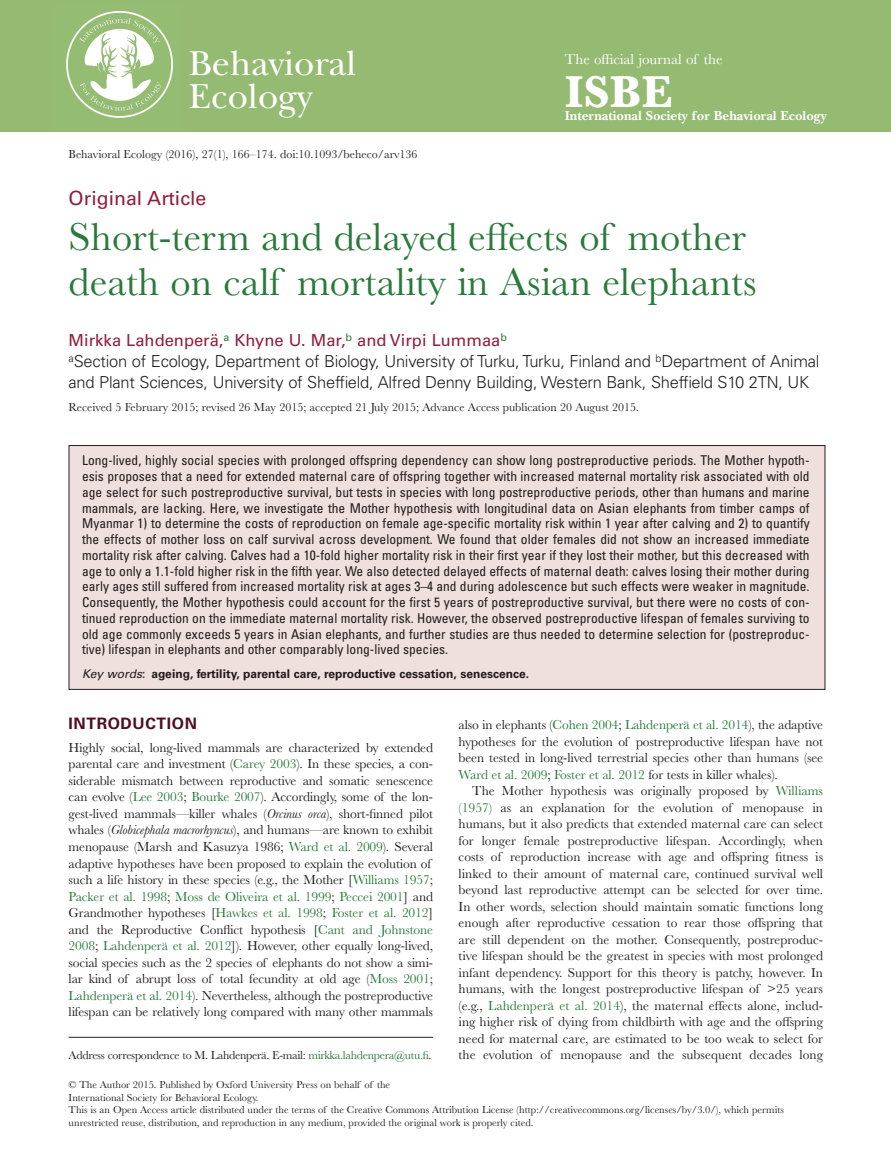
<style>
.page{position:relative;width:891px;height:1175px;background:#fff}
.page>*{position:absolute;margin:0;border:0;box-sizing:border-box;transform-origin:0 0}
.t1{font:700 46.35px "Baskerville MT Std";color:#fff}
.t2{font:40.5px/45px "Baskerville MT Std";color:#2a7a3b}
.t3{font:36.15px/33px "New Baskerville Std";color:#fff}
.t4{font:19.5px "Univers LT Std";color:#921d3a}
.t5{font:300 16.5px/21px "Univers LT Std";letter-spacing:-.015em;color:#231f20}
.t6{font:700 15.75px "Univers LT Std";letter-spacing:.04em;color:#510f1b}
.t7{font:15px "Baskerville MT Std";color:#fff}
.t8{font:13.5px/16.5px "Baskerville MT Std";letter-spacing:-.01em;color:#231f20;text-align:justify}
.t9{font:condensed 13.5px/15.8px "Univers LT Std";color:#231f20;text-align:justify}
.t10{font:700 13.5px "New Baskerville Std";color:#fff}
.t11{font:12px "Baskerville MT Std";color:#231f20}
.t12{font:700 12px "Univers LT Std";color:#231f20}
.t13{font:12px "Baskerville MT Std";letter-spacing:-.025em;color:#231f20}
.t14{font:10.5px/13.5px "Baskerville MT Std";color:#231f20}
.s1{font-weight:400;color:#921d3a}
.s2{font-weight:400;font-style:italic}
.s3{font-weight:400}
.s4{color:#2a7a3b}
.s5{font-style:italic}
</style>
<div class="page">
<div style="left:0;top:0;width:891px;height:131px;background:#95bb73"></div>
<img style="left:66px;top:11px;width:107px;height:107px">
<div style="left:69px;top:445px;width:756px;height:244px;background:#efe0de"></div>
<div style="left:69px;top:445px;width:756px;height:244px;border:1px solid #231f20"></div>
<hr style="left:69px;top:1036px;width:364px;height:1px;background:#231f20">
<h3 class="t3" style="left:189px;top:47px;width:169px">Behavioral<br>Ecology</h3>
<p class="t11" style="left:69px;top:147px;width:351px">Behavioral Ecology (2016), 27(1), 166–174. doi:10.1093/beheco/arv136</p>
<p class="t7" style="left:565px;top:51px;width:160px">The official journal of the</p>
<h1 class="t1" style="left:565px;top:66px;width:109px">ISBE</h1>
<p class="t10" style="left:565px;top:108px;width:263px">International Society for Behavioral Ecology</p>
<h3 class="t4" style="left:69px;top:187px;width:139px">Original Article</h3>
<h2 class="t2" style="left:69px;top:215px;width:689px">Short-term and delayed effects of mother death on calf mortality in Asian elephants</h2>
<p class="t5" style="left:69px;top:330px;width:752px"><span class="s1">Mirkka Lahdenperä,</span><sup>a</sup> <span class="s1">Khyne U. Mar,</span><sup>b</sup> <span class="s1">and Virpi Lummaa</span><sup>b<br></sup><sup>a</sup>Section of Ecology, Department of Biology, University of Turku, Turku, Finland and <sup>b</sup>Department of Animal and Plant Sciences, University of Sheffield, Alfred Denny Building, Western Bank, Sheffield S10 2TN, UK</p>
<p class="t11" style="left:69px;top:400px;width:572px">Received 5 February 2015; revised 26 May 2015; accepted 21 July 2015; Advance Access publication 20 August 2015.</p>
<p class="t9" style="left:82px;top:452px;width:729px">Long-lived, highly social species with prolonged offspring dependency can show long postreproductive periods. The Mother hypoth&shy;esis proposes that a need for extended maternal care of offspring together with increased maternal mortality risk associated with old age select for such postreproductive survival, but tests in species with long postreproductive periods, other than humans and marine mammals, are lacking. Here, we investigate the Mother hypothesis with longitudinal data on Asian elephants from timber camps of Myanmar 1) to determine the costs of reproduction on female age-specific mortality risk within 1 year after calving and 2) to quantify the effects of mother loss on calf survival across development. We found that older females did not show an increased immediate mortality risk after calving. Calves had a 10-fold higher mortality risk in their first year if they lost their mother, but this decreased with age to only a 1.1-fold higher risk in the fifth year. We also detected delayed effects of maternal death: calves losing their mother during early ages still suffered from increased mortality risk at ages 3–4 and during adolescence but such effects were weaker in magnitude.<br>Consequently, the Mother hypothesis could account for the first 5 years of postreproductive survival, but there were no costs of con&shy;tinued reproduction on the immediate maternal mortality risk. However, the observed postreproductive lifespan of females surviving to old age commonly exceeds 5 years in Asian elephants, and further studies are thus needed to determine selection for (postreproduc&shy;tive) lifespan in elephants and other comparably long-lived species.</p>
<p class="t12" style="left:82px;top:667px;width:448px"><span class="s2">Key words</span><span class="s3">:</span> ageing, fertility, parental care, reproductive cessation, senescence.</p>
<p class="t6" style="left:69px;top:714px;width:130px">INTRODUCTION</p>
<p class="t8" style="left:69px;top:739px;width:366px;text-align:left">Highly social, long-lived mammals are characterized by extended parental care and investment (<span class="s4">Carey 2003</span>). In these species, a con&shy;siderable mismatch between reproductive and somatic senescence can evolve (<span class="s4">Lee 2003</span>; <span class="s4">Bourke 2007</span>). Accordingly, some of the lon&shy;gest-lived mammals—killer whales (<span class="s5">Orcinus orca</span>), short-finned pilot whales (<span class="s5">Globicephala macrorhyncus</span>), and humans—are known to exhibit menopause (Marsh and Kasuzya 1986; <span class="s4">Ward et al. 2009</span>). Several adaptive hypotheses have been proposed to explain the evolution of such a life history in these species (e.g., the Mother [<span class="s4">Williams 1957</span>; <span class="s4">Packer et al. 1998</span>; <span class="s4">Moss de Oliveira et al. 1999</span>; <span class="s4">Peccei 2001</span>] and Grandmother hypotheses [<span class="s4">Hawkes et al. 1998</span>; <span class="s4">Foster et al. 2012</span>] and the Reproductive Conflict hypothesis [<span class="s4">Cant and Johnstone 2008</span>; <span class="s4">Lahdenperä et al. 2012</span>]). However, other equally long-lived, social species such as the 2 species of elephants do not show a simi&shy;lar kind of abrupt loss of total fecundity at old age (<span class="s4">Moss 2001</span>; <span class="s4">Lahdenperä et al. 2014</span>). Nevertheless, although the postreproductive lifespan can be relatively long compared with many other mammals</p>
<p class="t8" style="left:459px;top:716px;width:366px">also in elephants (<span class="s4">Cohen 2004</span>; <span class="s4">Lahdenperä et al. 2014</span>), the adaptive hypotheses for the evolution of postreproductive lifespan have not been tested in long-lived terrestrial species other than humans (see <span class="s4">Ward et al. 2009</span>; <span class="s4">Foster et al. 2012</span> for tests in killer whales).</p>
<p class="t8" style="left:459px;top:782px;width:366px;text-indent:14px">The Mother hypothesis was originally proposed by <span class="s4">Williams (1957)</span> as an explanation for the evolution of menopause in humans, but it also predicts that extended maternal care can select for longer female postreproductive lifespan. Accordingly, when costs of reproduction increase with age and offspring fitness is linked to their amount of maternal care, continued survival well beyond last reproductive attempt can be selected for over time.<br>In other words, selection should maintain somatic functions long enough after reproductive cessation to rear those offspring that are still dependent on the mother. Consequently, postreproduc&shy;tive lifespan should be the greatest in species with most prolonged infant dependency. Support for this theory is patchy, however. In humans, with the longest postreproductive lifespan of &gt;25 years (e.g., <span class="s4">Lahdenperä et al. 2014</span>), the maternal effects alone, includ&shy;ing higher risk of dying from childbirth with age and the offspring need for maternal care, are estimated to be too weak to select for</p>
<p class="t13" style="left:69px;top:1048px;width:364px">Address correspondence to M. Lahdenperä. E-mail: <span class="s4">mirkka.lahdenpera@utu.fi</span>.</p>
<p class="t8" style="left:459px;top:1046px;width:366px">the evolution of menopause and the subsequent decades long</p>
<p class="t14" style="left:69px;top:1077px;width:323px">© The Author 2015. Published by Oxford University Press on behalf of the<br>International Society for Behavioral Ecology.</p>
<p class="t14" style="left:69px;top:1102px;width:717px">This is an Open Access article distributed under the terms of the Creative Commons Attribution License (http://creativecommons.org/licenses/by/3.0/), which permits unrestricted reuse, distribution, and reproduction in any medium, provided the original work is properly cited.</p>
</div>
